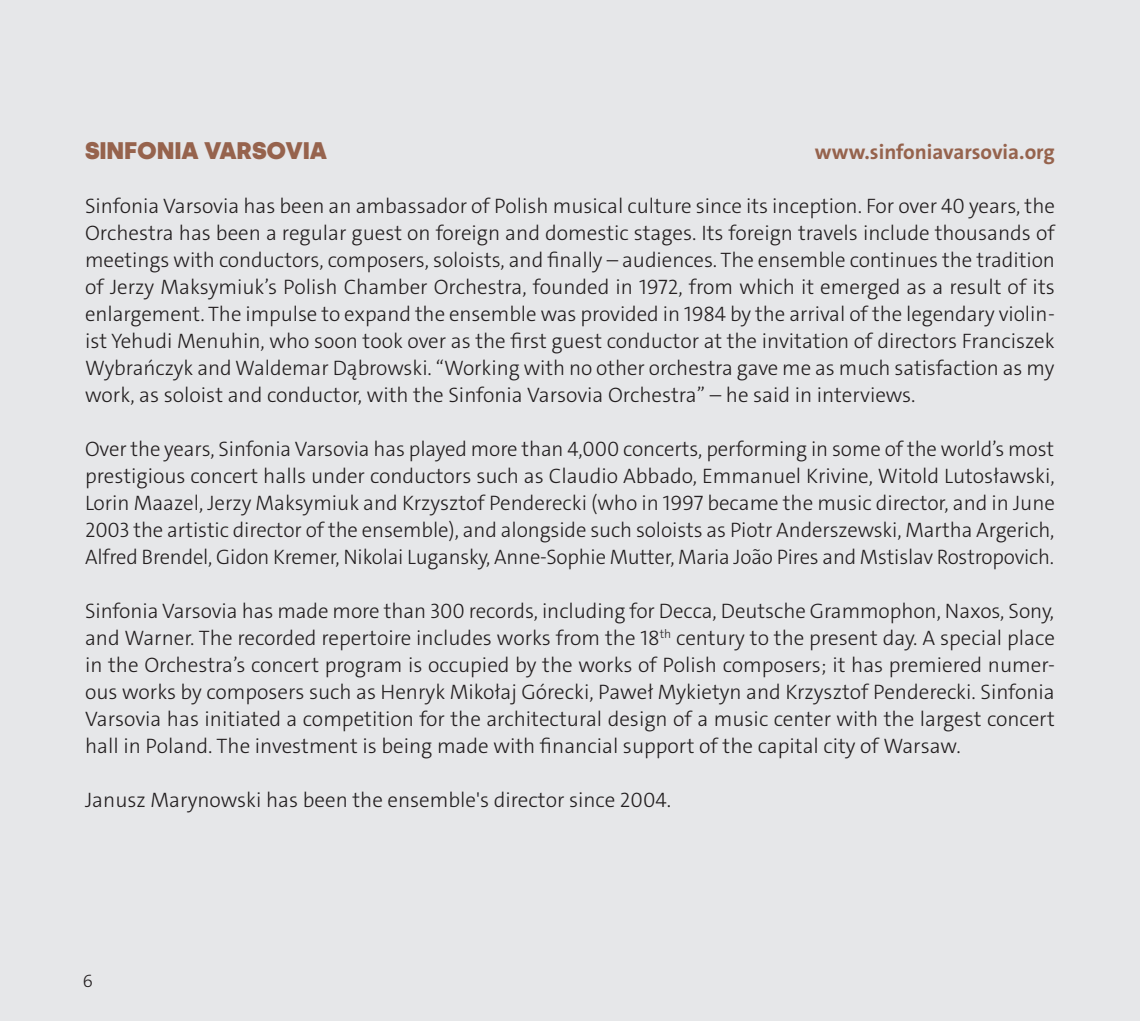
<style>
.page{position:relative;width:1140px;height:1021px;background:#fff}
.page>*{position:absolute;margin:0;border:0;box-sizing:border-box;transform-origin:0 0}
.Corps{font:900 24px "Silka";letter-spacing:-.01em;color:#96634d}
.Corps-2{font:300 21px/27px "The Sans C4 s";color:#231f20;text-align:justify}
.Corps-3{font:700 21px "The Sans C4 s";color:#96634d}
.t1{font:300 18px "The Sans C4 s";color:#231f20}
</style>
<div class="page">
<div style="left:0;top:0;width:1140px;height:1020px;background:#e6e7e9"></div>
<p class="Corps" style="left:85px;top:136px;width:243px">SINFONIA VARSOVIA</p>
<p class="Corps-3" style="left:815px;top:138px;width:241px">www.sinfoniavarsovia.org</p>
<p class="Corps-2" style="left:85px;top:193px;width:971px">Sinfonia Varsovia has been an ambassador of Polish musical culture since its inception. For over 40 years, the Orchestra has been a regular guest on foreign and domestic stages. Its foreign travels include thousands of meetings with conductors, composers, soloists, and finally – audiences. The ensemble continues the tradition of Jerzy Maksymiuk’s Polish Chamber Orchestra, founded in 1972, from which it emerged as a result of its enlargement. The impulse to expand the ensemble was provided in 1984 by the arrival of the legendary violin&shy;ist Yehudi Menuhin, who soon took over as the first guest conductor at the invitation of directors Franciszek Wybrańczyk and Waldemar Dąbrowski. “Working with no other orchestra gave me as much satisfaction as my work, as soloist and conductor, with the Sinfonia Varsovia Orchestra” – he said in interviews.</p>
<p class="Corps-2" style="left:85px;top:436px;width:971px">Over the years, Sinfonia Varsovia has played more than 4,000 concerts, performing in some of the world’s most prestigious concert halls under conductors such as Claudio Abbado, Emmanuel Krivine, Witold Lutosławski, Lorin Maazel, Jerzy Maksymiuk and Krzysztof Penderecki (who in 1997 became the music director, and in June 2003 the artistic director of the ensemble), and alongside such soloists as Piotr Anderszewski, Martha Argerich, Alfred Brendel, Gidon Kremer, Nikolai Lugansky, Anne-Sophie Mutter, Maria João Pires and Mstislav Rostropovich.</p>
<p class="Corps-2" style="left:85px;top:598px;width:971px">Sinfonia Varsovia has made more than 300 records, including for Decca, Deutsche Grammophon, Naxos, Sony, and Warner. The recorded repertoire includes works from the 18<sup>th</sup> century to the present day. A special place in the Orchestra’s concert program is occupied by the works of Polish composers; it has premiered numer&shy;ous works by composers such as Henryk Mikołaj Górecki, Paweł Mykietyn and Krzysztof Penderecki. Sinfonia Varsovia has initiated a competition for the architectural design of a music center with the largest concert hall in Poland. The investment is being made with financial support of the capital city of Warsaw.</p>
<p class="Corps-2" style="left:85px;top:787px;width:587px">Janusz Marynowski has been the ensemble's director since 2004.</p>
<p class="t1" style="left:83px;top:969px;width:12px">6</p>
</div>
